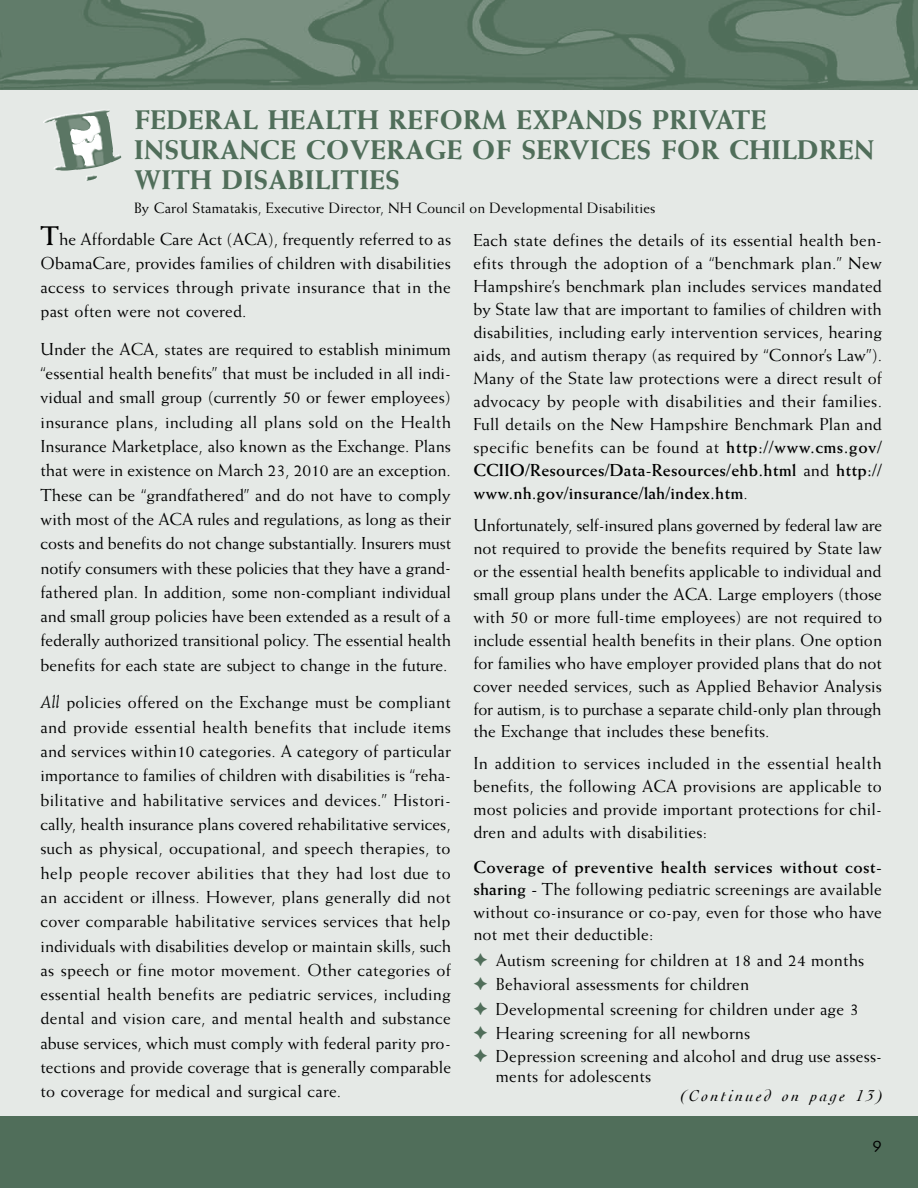
<style>
.page{position:relative;width:918px;height:1188px;background:#e5e9e6}
.page>*{position:absolute;margin:0;border:0;box-sizing:border-box;transform-origin:0 0}
.t1{font:800 27px/30px "Weiss";letter-spacing:.015em;color:#506e5a}
.t2{font:17.4px/24.3px "Weiss";letter-spacing:.01em;color:#000;text-align:justify}
.t3{font:italic 16.5px "Cochin LT";letter-spacing:.155em;color:#000}
.t4{font:16.5px "Skia CC";color:#000}
.t5{font:15px "Weiss";letter-spacing:.005em;color:#000}
.s1{font-weight:700;font-size:27px}
.s2{font-style:italic;font-size:18px}
.s3{font-weight:700}
</style>
<div class="page">
<div style="left:0;top:1116px;width:918px;height:72px;background:#506e5a"></div>
<img style="left:0;top:0;width:918px;height:90px">
<img style="left:43px;top:110px;width:78px;height:61px">
<h1 class="t1" style="left:134px;top:105px;width:741px">FEDERAL HEALTH REFORM EXPANDS PRIVATE<br>INSURANCE COVERAGE OF SERVICES FOR CHILDREN<br>WITH DISABILITIES</h1>
<p class="t5" style="left:134px;top:199px;width:523px">By Carol Stamatakis, Executive Director, NH Council on Developmental Disabilities</p>
<p class="t2" style="left:40px;top:227px;width:412px"><span class="s1">T</span>he Affordable Care Act (ACA), frequently referred to as ObamaCare, provides families of children with disabilities access to services through private insurance that in the past often were not covered.</p>
<p class="t2" style="left:40px;top:336px;width:412px">Under the ACA, states are required to establish minimum “essential health benefits” that must be included in all indi&shy;vidual and small group (currently 50 or fewer employees) insurance plans, including all plans sold on the Health Insurance Marketplace, also known as the Exchange. Plans that were in existence on March 23, 2010 are an exception.<br>These can be “grandfathered” and do not have to comply with most of the ACA rules and regulations, as long as their costs and benefits do not change substantially. Insurers must notify consumers with these policies that they have a grand&shy;fathered plan. In addition, some non-compliant individual and small group policies have been extended as a result of a federally authorized transitional policy. The essential health benefits for each state are subject to change in the future.</p>
<p class="t2" style="left:40px;top:690px;width:412px"><span class="s2">All</span> policies offered on the Exchange must be compliant and provide essential health benefits that include items and services within10 categories. A category of particular importance to families of children with disabilities is “reha&shy;bilitative and habilitative services and devices.” Histori&shy;cally, health insurance plans covered rehabilitative services, such as physical, occupational, and speech therapies, to help people recover abilities that they had lost due to an accident or illness. However, plans generally did not cover comparable habilitative services services that help individuals with disabilities develop or maintain skills, such as speech or fine motor movement. Other categories of essential health benefits are pediatric services, including dental and vision care, and mental health and substance abuse services, which must comply with federal parity pro&shy;tections and provide coverage that is generally comparable to coverage for medical and surgical care.</p>
<p class="t2" style="left:473px;top:229px;width:410px;line-height:23px">Each state defines the details of its essential health ben&shy;efits through the adoption of a “benchmark plan.” New Hampshire’s benchmark plan includes services mandated by State law that are important to families of children with disabilities, including early intervention services, hearing aids, and autism therapy (as required by “Connor’s Law”).<br>Many of the State law protections were a direct result of advocacy by people with disabilities and their families.<br>Full details on the New Hampshire Benchmark Plan and specific benefits can be found at <span class="s3">http://www.cms.gov/ CCIIO/Resources/Data-Resources/ehb.html</span> and <span class="s3">http:// www.nh.gov/insurance/lah/index.htm</span>.</p>
<p class="t2" style="left:473px;top:513px;width:410px;line-height:23px">Unfortunately, self-insured plans governed by federal law are not required to provide the benefits required by State law or the essential health benefits applicable to individual and small group plans under the ACA. Large employers (those with 50 or more full-time employees) are not required to include essential health benefits in their plans. One option for families who have employer provided plans that do not cover needed services, such as Applied Behavior Analysis for autism, is to purchase a separate child-only plan through the Exchange that includes these benefits.</p>
<p class="t2" style="left:473px;top:752px;width:410px;line-height:23px">In addition to services included in the essential health benefits, the following ACA provisions are applicable to most policies and provide important protections for chil&shy;dren and adults with disabilities:</p>
<p class="t2" style="left:473px;top:855px;width:410px;line-height:22.5px"><span class="s3">Coverage of preventive health services without cost&shy;sharing -</span> The following pediatric screenings are available without co-insurance or co-pay, even for those who have not met their deductible:</p>
<p class="t2" style="left:496px;top:948px;width:388px;text-align:left">Autism screening for children at 18 and 24 months Behavioral assessments for children<br>Developmental screening for children under age 3<br>Hearing screening for all newborns<br>Depression screening and alcohol and drug use assess-</p>
<p class="t2" style="left:496px;top:1063px;width:157px">ments for adolescents</p>
<p class="t3" style="left:679px;top:1086px;width:206px">(Continued on page 13)</p>
<p class="t4" style="left:873px;top:1134px;width:11px">9</p>
</div>
